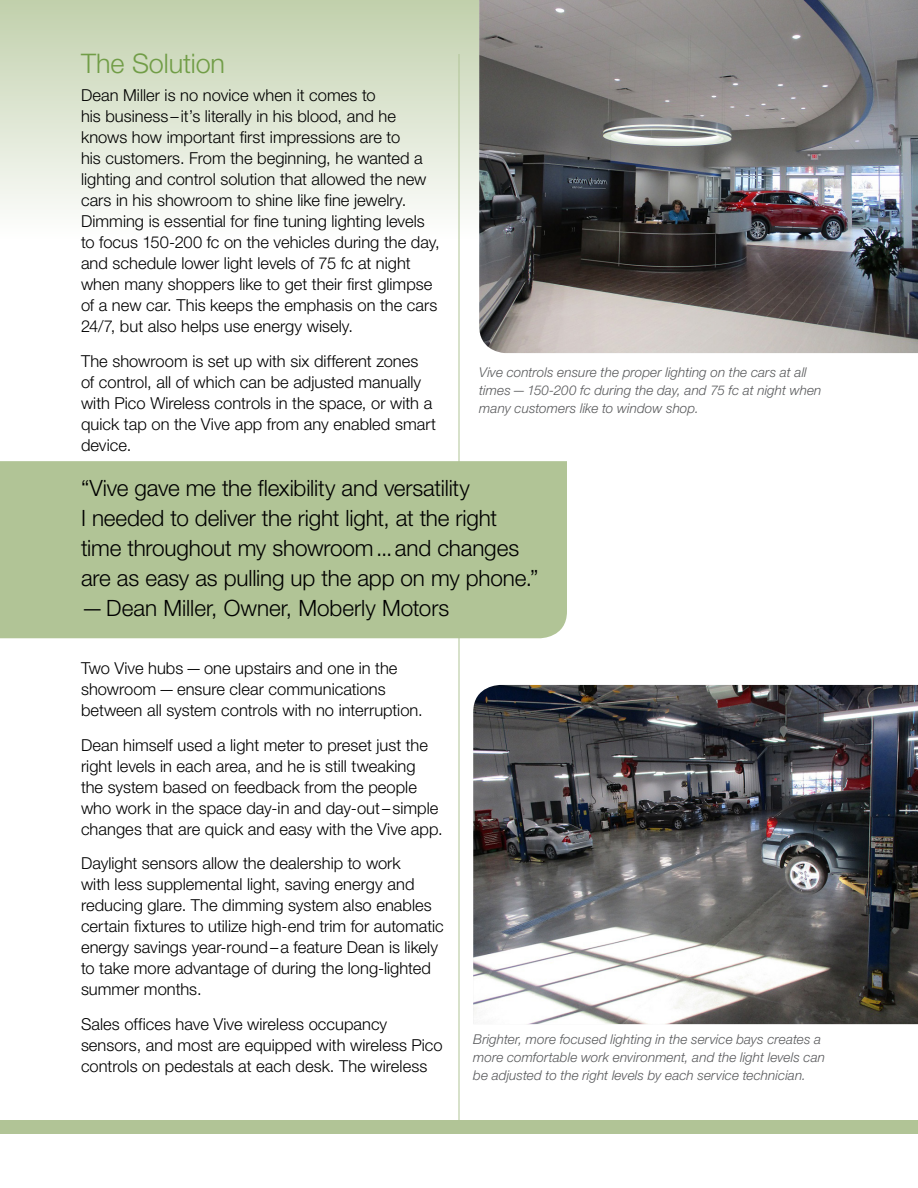
<style>
.page{position:relative;width:918px;height:1188px;background:#fff}
.page>*{position:absolute;margin:0;border:0;box-sizing:border-box;transform-origin:0 0}
.Green_Header{font:300 27px "Helvetica Neue LT Std";letter-spacing:-.005em;color:#719d47}
.Green_Header-2{font:300 22.5px/30px "Helvetica Neue LT Std";letter-spacing:-.005em;color:#000}
.Green_Header-3{font:300 16.5px/21px "Helvetica Neue LT Std";color:#000}
.Body_copy{font:italic 300 13.5px/18px "Helvetica Neue LT Std";letter-spacing:.005em;color:#58595b}
</style>
<div class="page">
<hr style="left:459px;top:54px;width:1px;height:1073px;background:#b1c496">
<div style="left:0;top:0;width:918px;height:286px;background:linear-gradient(to bottom,#c2d1ad,#fff)"></div>
<div style="left:0;top:461px;width:567px;height:177px;background:#b1c496"></div>
<img style="left:473px;top:685px;width:445px;height:339px">
<img style="left:479px;top:0;width:439px;height:353px">
<div style="left:0;top:1120px;width:918px;height:14px;background:#b1c496"></div>
<p class="Green_Header" style="left:81px;top:47px;width:146px">The Solution</p>
<p class="Green_Header-3" style="left:81px;top:84px;width:360px">Dean Miller is no novice when it comes to<br>his business–it’s literally in his blood, and he knows how important first impressions are to<br>his customers. From the beginning, he wanted a lighting and control solution that allowed the new cars in his showroom to shine like fine jewelry.<br>Dimming is essential for fine tuning lighting levels to focus 150-200 fc on the vehicles during the day, and schedule lower light levels of 75 fc at night when many shoppers like to get their first glimpse of a new car. This keeps the emphasis on the cars 24/7, but also helps use energy wisely.</p>
<p class="Green_Header-3" style="left:81px;top:350px;width:357px">The showroom is set up with six different zones<br>of control, all of which can be adjusted manually with Pico Wireless controls in the space, or with a quick tap on the Vive app from any enabled smart device.</p>
<p class="Body_copy" style="left:479px;top:363px;width:344px">Vive controls ensure the proper lighting on the cars at all times—150-200 fc during the day, and 75 fc at night when many customers like to window shop.</p>
<p class="Green_Header-2" style="left:81px;top:473px;width:459px">“Vive gave me the flexibility and versatility<br>I needed to deliver the right light, at the right time throughout my showroom...and changes are as easy as pulling up the app on my phone.” —Dean Miller, Owner, Moberly Motors</p>
<p class="Green_Header-3" style="left:81px;top:657px;width:343px">Two Vive hubs—one upstairs and one in the showroom—ensure clear communications between all system controls with no interruption.</p>
<p class="Green_Header-3" style="left:81px;top:734px;width:363px">Dean himself used a light meter to preset just the right levels in each area, and he is still tweaking<br>the system based on feedback from the people who work in the space day-in and day-out – simple changes that are quick and easy with the Vive app.</p>
<p class="Green_Header-3" style="left:81px;top:852px;width:364px">Daylight sensors allow the dealership to work<br>with less supplemental light, saving energy and reducing glare. The dimming system also enables certain fixtures to utilize high-end trim for automatic energy savings year-round–a feature Dean is likely to take more advantage of during the long-lighted summer months.</p>
<p class="Green_Header-3" style="left:81px;top:1013px;width:363px">Sales offices have Vive wireless occupancy sensors, and most are equipped with wireless Pico controls on pedestals at each desk. The wireless</p>
<p class="Body_copy" style="left:473px;top:1030px;width:353px">Brighter, more focused lighting in the service bays creates a more comfortable work environment, and the light levels can be adjusted to the right levels by each service technician.</p>
</div>
